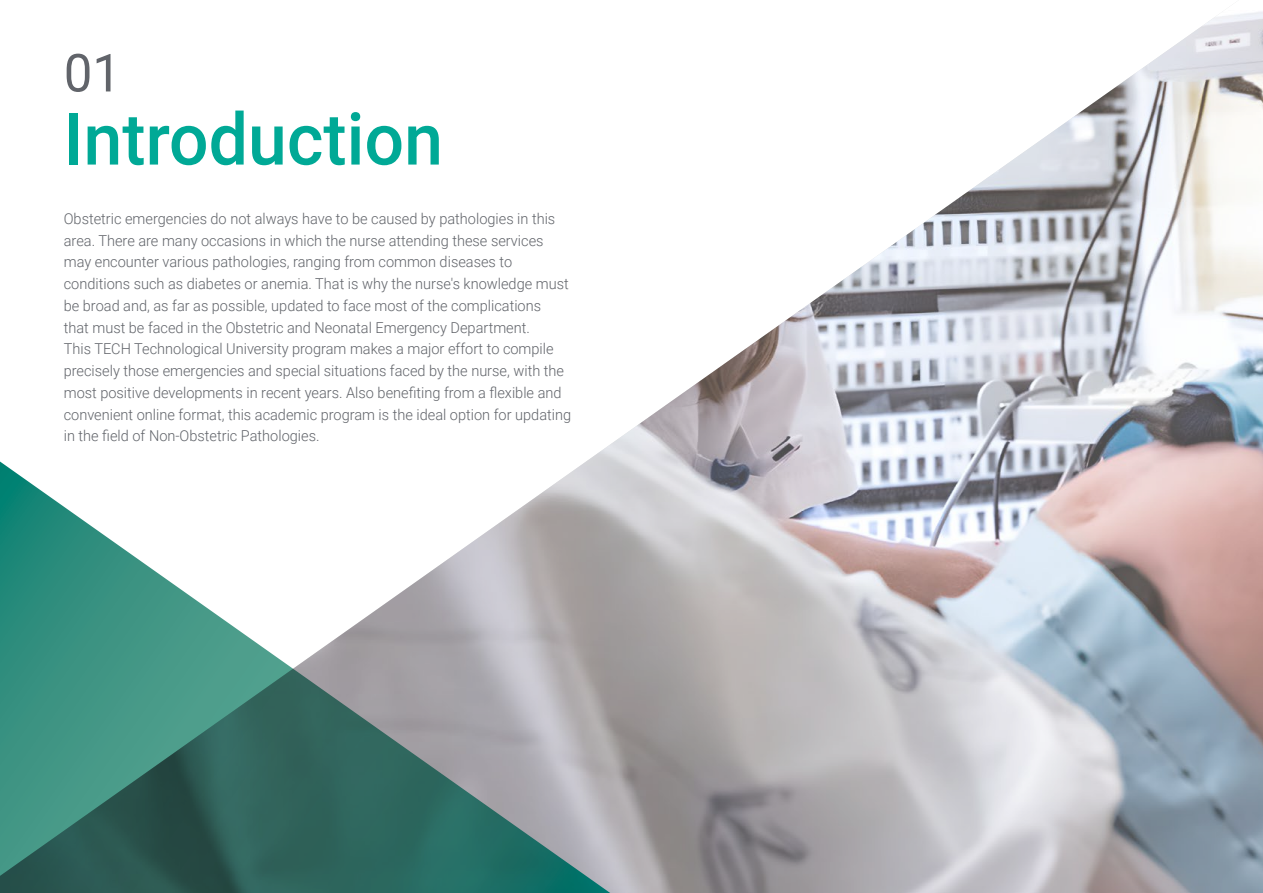
<style>
.page{position:relative;width:1263px;height:893px;background:#fff}
.page>*{position:absolute;margin:0;border:0;box-sizing:border-box;transform-origin:0 0}
.t1{font:500 72px "Roboto";color:#00a996}
.t2{font:52.5px "Roboto";color:#61646a}
.t3{font:300 15px/21.8px "Roboto";color:#61646a}
</style>
<div class="page">
<img style="left:608px;top:11px;width:655px;height:882px">
<svg style="left:0;top:446px;width:640px;height:447px"></svg>
<h2 class="t2" style="left:64px;top:36px;width:59px">01</h2>
<h1 class="t1" style="left:64px;top:89px;width:381px">Introduction</h1>
<p class="t3" style="left:64px;top:207px;width:509px">Obstetric emergencies do not always have to be caused by pathologies in this area. There are many occasions in which the nurse attending these services may encounter various pathologies, ranging from common diseases to conditions such as diabetes or anemia. That is why the nurse's knowledge must be broad and, as far as possible, updated to face most of the complications<br>that must be faced in the Obstetric and Neonatal Emergency Department.<br>This TECH Technological University program makes a major effort to compile precisely those emergencies and special situations faced by the nurse, with the most positive developments in recent years. Also benefiting from a flexible and convenient online format, this academic program is the ideal option for updating in the field of Non-Obstetric Pathologies.</p>
</div>
